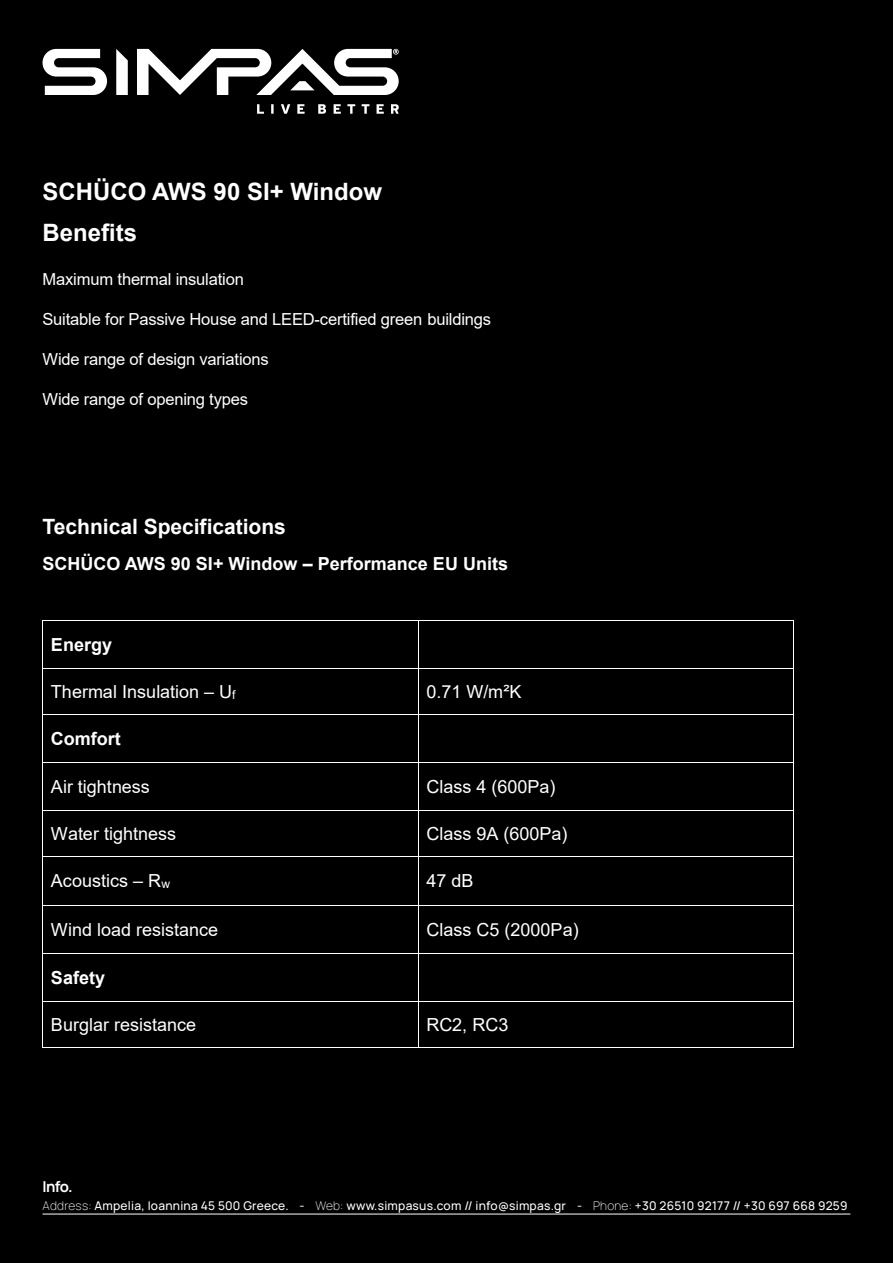
<style>
.page{position:relative;width:893px;height:1263px;background:#000001}
.page>*{position:absolute;margin:0;border:0;box-sizing:border-box;transform-origin:0 0}
.t1{font:700 24px/41.7px "Arial";color:#fff}
.t2{font:700 21px "Arial";color:#fff}
.t3{font:18px "Arial";color:#fff}
.t4{font:700 18px "Arial";color:#fff}
.t5{font:16.5px "Arial";letter-spacing:-.015em;color:#fff}
.t6{font:700 15px "Manrope";color:#fff}
.t7{font:500 12px "Manrope";letter-spacing:.02em;color:#fff}
.s1{font-size:12px}
.s2{font-weight:200}
</style>
<div class="page">
<hr style="left:43px;top:1214px;width:807px;height:1px;background:#fff">
<hr style="left:43px;top:620px;width:375px;height:1px;background:#fff">
<hr style="left:419px;top:620px;width:374px;height:1px;background:#fff">
<hr style="left:43px;top:620px;width:1px;height:48px;background:#fff">
<hr style="left:418px;top:620px;width:1px;height:48px;background:#fff">
<hr style="left:793px;top:620px;width:1px;height:48px;background:#fff">
<hr style="left:43px;top:668px;width:375px;height:1px;background:#fff">
<hr style="left:419px;top:668px;width:374px;height:1px;background:#fff">
<hr style="left:43px;top:669px;width:1px;height:45px;background:#fff">
<hr style="left:418px;top:669px;width:1px;height:45px;background:#fff">
<hr style="left:793px;top:669px;width:1px;height:45px;background:#fff">
<hr style="left:43px;top:714px;width:375px;height:1px;background:#fff">
<hr style="left:419px;top:714px;width:374px;height:1px;background:#fff">
<hr style="left:43px;top:715px;width:1px;height:47px;background:#fff">
<hr style="left:418px;top:715px;width:1px;height:47px;background:#fff">
<hr style="left:793px;top:715px;width:1px;height:47px;background:#fff">
<hr style="left:43px;top:762px;width:375px;height:1px;background:#fff">
<hr style="left:419px;top:762px;width:374px;height:1px;background:#fff">
<hr style="left:43px;top:763px;width:1px;height:47px;background:#fff">
<hr style="left:418px;top:763px;width:1px;height:47px;background:#fff">
<hr style="left:793px;top:763px;width:1px;height:47px;background:#fff">
<hr style="left:43px;top:810px;width:375px;height:1px;background:#fff">
<hr style="left:419px;top:810px;width:374px;height:1px;background:#fff">
<hr style="left:43px;top:811px;width:1px;height:45px;background:#fff">
<hr style="left:418px;top:811px;width:1px;height:45px;background:#fff">
<hr style="left:793px;top:811px;width:1px;height:45px;background:#fff">
<hr style="left:43px;top:856px;width:375px;height:1px;background:#fff">
<hr style="left:419px;top:856px;width:374px;height:1px;background:#fff">
<hr style="left:43px;top:857px;width:1px;height:48px;background:#fff">
<hr style="left:418px;top:857px;width:1px;height:48px;background:#fff">
<hr style="left:793px;top:857px;width:1px;height:48px;background:#fff">
<hr style="left:43px;top:905px;width:375px;height:1px;background:#fff">
<hr style="left:419px;top:905px;width:374px;height:1px;background:#fff">
<hr style="left:43px;top:905px;width:1px;height:48px;background:#fff">
<hr style="left:418px;top:905px;width:1px;height:48px;background:#fff">
<hr style="left:793px;top:905px;width:1px;height:48px;background:#fff">
<hr style="left:43px;top:953px;width:375px;height:1px;background:#fff">
<hr style="left:419px;top:953px;width:374px;height:1px;background:#fff">
<hr style="left:43px;top:953px;width:1px;height:48px;background:#fff">
<hr style="left:418px;top:953px;width:1px;height:48px;background:#fff">
<hr style="left:793px;top:953px;width:1px;height:48px;background:#fff">
<hr style="left:43px;top:1001px;width:375px;height:1px;background:#fff">
<hr style="left:419px;top:1001px;width:374px;height:1px;background:#fff">
<hr style="left:43px;top:1002px;width:1px;height:45px;background:#fff">
<hr style="left:43px;top:1047px;width:375px;height:1px;background:#fff">
<hr style="left:418px;top:1002px;width:1px;height:45px;background:#fff">
<hr style="left:419px;top:1047px;width:374px;height:1px;background:#fff">
<hr style="left:793px;top:1002px;width:1px;height:45px;background:#fff">
<svg style="left:43px;top:49px;width:356px;height:46px"></svg>
<svg style="left:257px;top:104px;width:142px;height:10px"></svg>
<h1 class="t1" style="left:43px;top:173px;width:341px">SCHÜCO AWS 90 SI+ Window<br>Benefits</h1>
<p class="t5" style="left:43px;top:273px;width:203px">Maximum thermal insulation</p>
<p class="t5" style="left:43px;top:313px;width:450px">Suitable for Passive House and LEED-certified green buildings</p>
<p class="t5" style="left:43px;top:353px;width:228px">Wide range of design variations</p>
<p class="t5" style="left:43px;top:393px;width:207px">Wide range of opening types</p>
<p class="t2" style="left:43px;top:519px;width:245px">Technical Specifications</p>
<p class="t4" style="left:43px;top:557px;width:467px">SCHÜCO AWS 90 SI+ Window – Performance EU Units</p>
<p class="t4" style="left:51px;top:638px;width:63px">Energy</p>
<p class="t3" style="left:51px;top:685px;width:186px">Thermal Insulation – U<span class="s1">f</span></p>
<p class="t4" style="left:51px;top:732px;width:71px">Comfort</p>
<p class="t3" style="left:51px;top:780px;width:101px">Air tightness</p>
<p class="t3" style="left:426px;top:780px;width:131px">Class 4 (600Pa)</p>
<p class="t3" style="left:51px;top:827px;width:127px">Water tightness</p>
<p class="t3" style="left:426px;top:827px;width:143px">Class 9A (600Pa)</p>
<p class="t3" style="left:51px;top:874px;width:121px">Acoustics – R<span class="s1">w</span></p>
<p class="t3" style="left:426px;top:874px;width:49px">47 dB</p>
<p class="t3" style="left:51px;top:922px;width:169px">Wind load resistance</p>
<p class="t3" style="left:426px;top:922px;width:154px">Class C5 (2000Pa)</p>
<p class="t4" style="left:51px;top:971px;width:56px">Safety</p>
<p class="t3" style="left:51px;top:1018px;width:147px">Burglar resistance</p>
<p class="t3" style="left:426px;top:1018px;width:84px">RC2, RC3</p>
<p class="t3" style="left:426px;top:685px;width:97px">0.71 W/m²K</p>
<p class="t6" style="left:43px;top:1176px;width:32px">Info.</p>
<p class="t7" style="left:43px;top:1197px;width:807px"><span class="s2">Address:</span> Ampelia, Ioannina 45 500 Greece. - <span class="s2">Web:</span> www.simpasus.com // info@simpas.gr - <span class="s2">Phone:</span> +30 26510 92177 // +30 697 668 9259</p>
</div>
